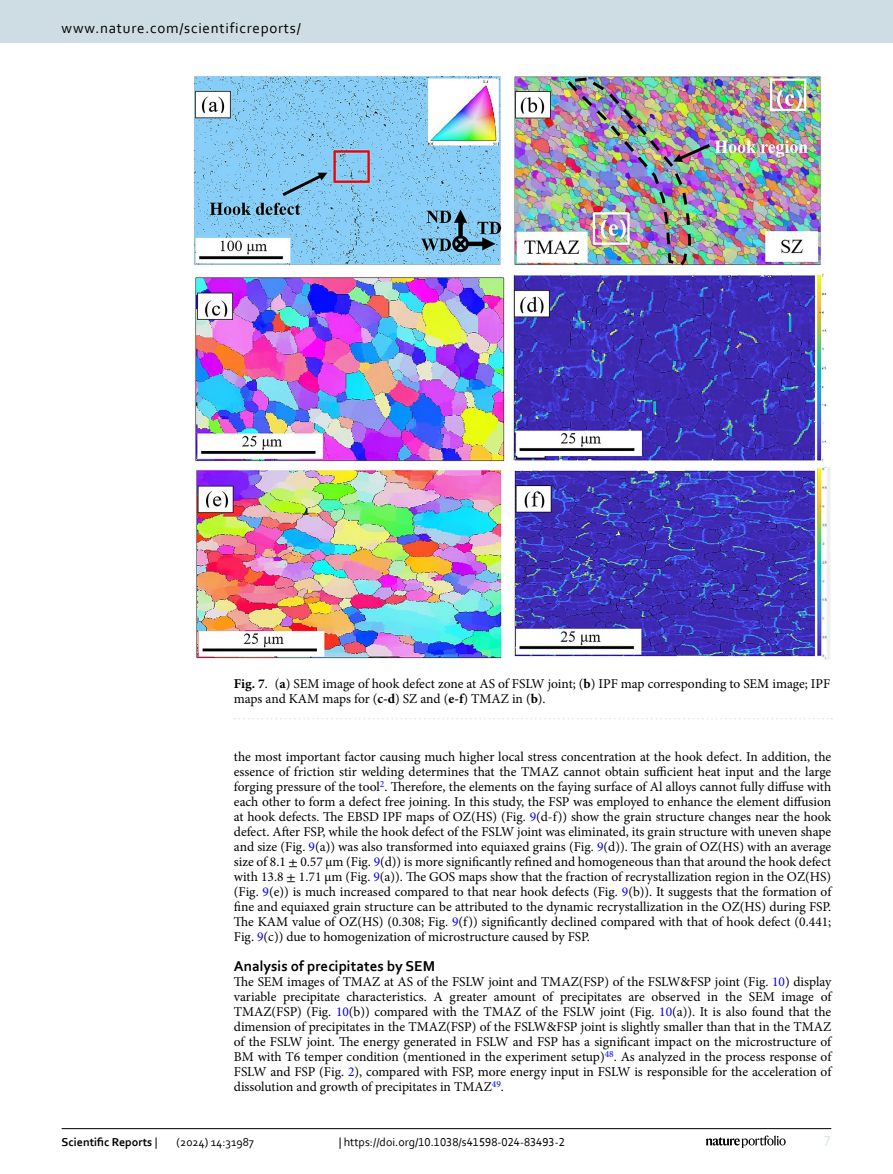
<style>
.page{position:relative;width:893px;height:1174px;background:#fff}
.page>*{position:absolute;margin:0;border:0;box-sizing:border-box;transform-origin:0 0}
.t1{font:15px "Corbel";letter-spacing:.05em;color:#000}
.Head_2{font:700 15px "Corbel";color:#000}
.t2{font:15px "Corbel";color:#d9e4eb}
.Body_Text_Indent{font:13.5px/15px "Minion Pro";color:#000;text-align:justify}
.Body_Text{font:13.5px/15px "Minion Pro";letter-spacing:-.005em;color:#000;text-align:justify}
.Figure_Caption{font:13.5px/15px "Minion Pro";letter-spacing:-.005em;color:#000}
.t3{font:12px "Corbel";color:#000}
.t4{font:700 12px "Corbel";color:#000}
.s1{font-weight:700}
.s2{color:#00f}
.s3{font-family:"STIX"}
.s4{font-weight:400}
</style>
<div class="page">
<img style="left:193px;top:76px;width:637px;height:584px">
<svg style="left:235px;top:718px;width:597px;height:1px"></svg>
<hr style="left:62px;top:1128px;width:769px;height:1px;background:#000">
<svg style="left:706px;top:1135px;width:80px;height:12px"></svg>
<div style="left:0;top:0;width:893px;height:43px;background:#cedde4"></div>
<p class="t1" style="left:62px;top:18px;width:241px">www.nature.com/scientificreports/</p>
<p class="Figure_Caption" style="left:234px;top:676px;width:598px"><span class="s1">Fig. 7</span>. (<span class="s1">a</span>) SEM image of hook defect zone at AS of FSLW joint; (<span class="s1">b</span>) IPF map corresponding to SEM image; IPF maps and KAM maps for (<span class="s1">c-d</span>) SZ and (<span class="s1">e-f</span>) TMAZ in (<span class="s1">b</span>).</p>
<p class="Body_Text_Indent" style="left:234px;top:749px;width:599px">the most important factor causing much higher local stress concentration at the hook defect. In addition, the essence of friction stir welding determines that the TMAZ cannot obtain sufficient heat input and the large forging pressure of the tool<sup>2</sup>. Therefore, the elements on the faying surface of Al alloys cannot fully diffuse with each other to form a defect free joining. In this study, the FSP was employed to enhance the element diffusion at hook defects. The EBSD IPF maps of OZ(HS) (Fig. <span class="s2">9</span>(d-f)) show the grain structure changes near the hook defect. After FSP, while the hook defect of the FSLW joint was eliminated, its grain structure with uneven shape and size (Fig. <span class="s2">9</span>(a)) was also transformed into equiaxed grains (Fig. <span class="s2">9</span>(d)). The grain of OZ(HS) with an average size of 8.1 <span class="s3">±</span> 0.57 μm (Fig. <span class="s2">9</span>(d)) is more significantly refined and homogeneous than that around the hook defect with 13.8 <span class="s3">±</span> 1.71 μm (Fig. <span class="s2">9</span>(a)). The GOS maps show that the fraction of recrystallization region in the OZ(HS) (Fig. <span class="s2">9</span>(e)) is much increased compared to that near hook defects (Fig. <span class="s2">9</span>(b)). It suggests that the formation of fine and equiaxed grain structure can be attributed to the dynamic recrystallization in the OZ(HS) during FSP.<br>The KAM value of OZ(HS) (0.308; Fig. <span class="s2">9</span>(f)) significantly declined compared with that of hook defect (0.441; Fig. <span class="s2">9</span>(c)) due to homogenization of microstructure caused by FSP.</p>
<p class="Head_2" style="left:234px;top:957px;width:203px">Analysis of precipitates by SEM</p>
<p class="Body_Text" style="left:234px;top:974px;width:599px">The SEM images of TMAZ at AS of the FSLW joint and TMAZ(FSP) of the FSLW&amp;FSP joint (Fig. <span class="s2">10</span>) display variable precipitate characteristics. A greater amount of precipitates are observed in the SEM image of TMAZ(FSP) (Fig. <span class="s2">10</span>(b)) compared with the TMAZ of the FSLW joint (Fig. <span class="s2">10</span>(a)). It is also found that the dimension of precipitates in the TMAZ(FSP) of the FSLW&amp;FSP joint is slightly smaller than that in the TMAZ of the FSLW joint. The energy generated in FSLW and FSP has a significant impact on the microstructure of BM with T6 temper condition (mentioned in the experiment setup)<sup>48</sup>. As analyzed in the process response of FSLW and FSP (Fig. <span class="s2">2</span>), compared with FSP, more energy input in FSLW is responsible for the acceleration of dissolution and growth of precipitates in TMAZ<sup>49</sup>.</p>
<p class="t4" style="left:62px;top:1134px;width:97px">Scientific Reports <span class="s4">|</span></p>
<p class="t3" style="left:177px;top:1134px;width:79px">(2024) 14:31987</p>
<p class="t3" style="left:339px;top:1134px;width:228px">| https://doi.org/10.1038/s41598-024-83493-2</p>
<p class="t2" style="left:824px;top:1132px;width:9px">7</p>
</div>
